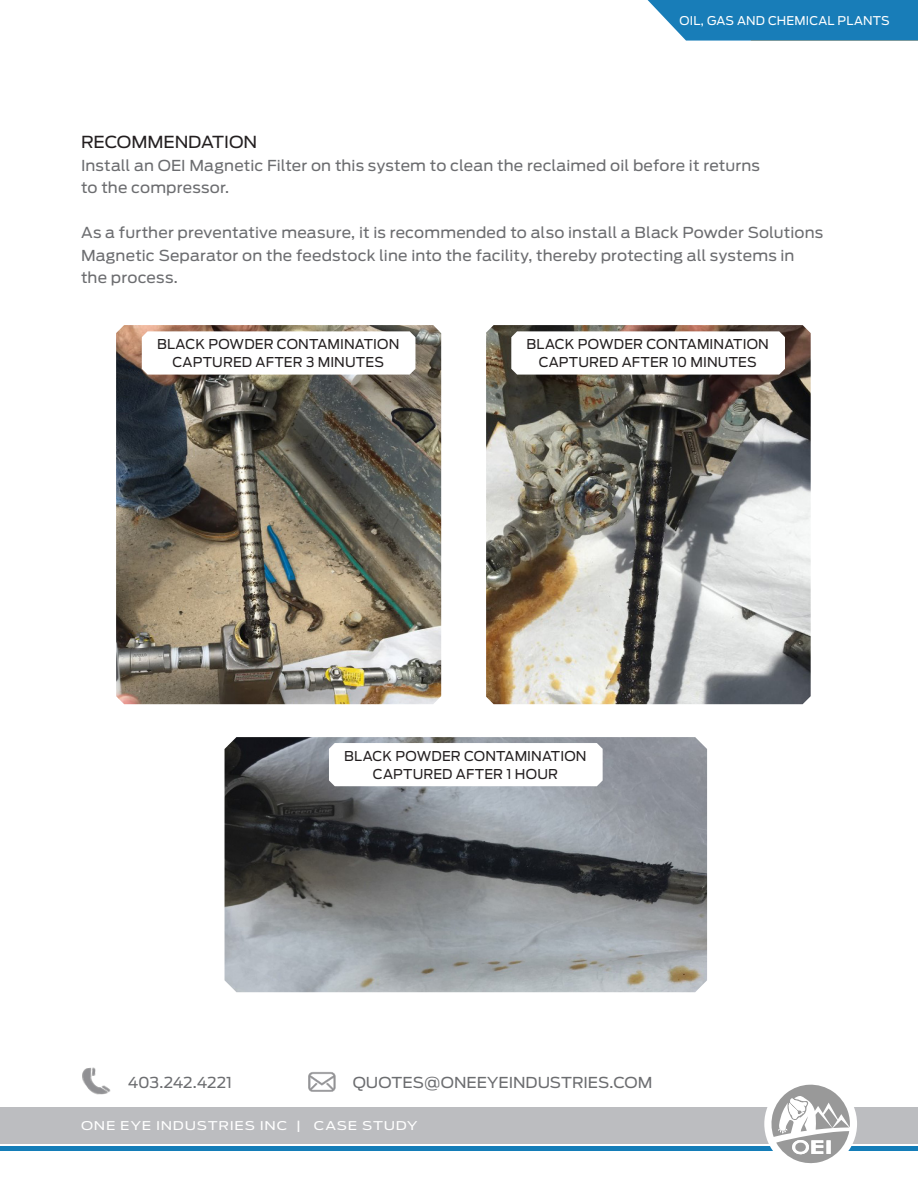
<style>
.page{position:relative;width:918px;height:1188px;background:#fff}
.page>*{position:absolute;margin:0;border:0;box-sizing:border-box;transform-origin:0 0}
.t1{font:16.5px "Antenna";letter-spacing:-.005em;color:#231f20;scale:1.05 1}
.t2{font:15px/22.5px "Antenna";letter-spacing:.005em;color:#6c6d70;scale:1.05 1}
.t3{font:15px "Antenna";letter-spacing:-.015em;color:#6c6d70;scale:1.05 1}
.t4{font:13.5px "Antenna";letter-spacing:.01em;color:#231f20}
.t5{font:12px "Antenna";letter-spacing:.02em;color:#fff}
.t6{font:12px "Antenna";letter-spacing:.055em;color:#fff;scale:1.2 1}
</style>
<div class="page">
<img style="left:82px;top:1067px;width:29px;height:28px">
<img style="left:308px;top:1072px;width:28px;height:20px">
<div style="left:0;top:1107px;width:918px;height:37px;background:#bcbdc0"></div>
<hr style="left:0;top:1147px;width:918px;height:4px;background:#147db8">
<div style="left:764px;top:1078px;width:93px;height:92px;background:#fff;border-radius:50%"></div>
<svg style="left:771px;top:1084px;width:79px;height:80px"></svg>
<svg style="left:647px;top:0;width:271px;height:41px;background:#2b87bd"></svg>
<img style="left:116px;top:325px;width:325px;height:379px">
<img style="left:486px;top:325px;width:325px;height:379px">
<img style="left:225px;top:737px;width:482px;height:255px">
<svg style="left:142px;top:331px;width:273px;height:44px"></svg>
<svg style="left:511px;top:331px;width:274px;height:44px"></svg>
<svg style="left:329px;top:743px;width:274px;height:43px"></svg>
<p class="t5" style="left:680px;top:13px;width:212px">OIL, GAS AND CHEMICAL PLANTS</p>
<p class="t5" style="left:774px;top:13px;width:118px">MINING INDUSTRY</p>
<p class="t1" style="left:81px;top:132px;width:169px">RECOMMENDATION</p>
<p class="t2" style="left:81px;top:154px;width:648px">Install an OEI Magnetic Filter on this system to clean the reclaimed oil before it returns</p>
<p class="t2" style="left:81px;top:177px;width:143px">to the compressor.</p>
<p class="t2" style="left:81px;top:222px;width:708px">As a further preventative measure, it is recommended to also install a Black Powder Solutions<br>Magnetic Separator on the feedstock line into the facility, thereby protecting all systems in</p>
<p class="t2" style="left:81px;top:267px;width:94px">the process.</p>
<p class="t4" style="left:157px;top:336px;width:244px">BLACK POWDER CONTAMINATION</p>
<p class="t4" style="left:172px;top:354px;width:213px">CAPTURED AFTER 3 MINUTES</p>
<p class="t4" style="left:527px;top:336px;width:244px">BLACK POWDER CONTAMINATION</p>
<p class="t4" style="left:539px;top:354px;width:220px">CAPTURED AFTER 10 MINUTES</p>
<p class="t4" style="left:344px;top:748px;width:244px">BLACK POWDER CONTAMINATION</p>
<p class="t4" style="left:373px;top:766px;width:187px">CAPTURED AFTER 1 HOUR</p>
<p class="t3" style="left:128px;top:1073px;width:101px">403.242.4221</p>
<p class="t2" style="left:353px;top:1071px;width:287px">QUOTES@ONEEYEINDUSTRIES.COM</p>
<p class="t6" style="left:81px;top:1119px;width:282px">ONE EYE INDUSTRIES INC | CASE STUDY</p>
</div>
